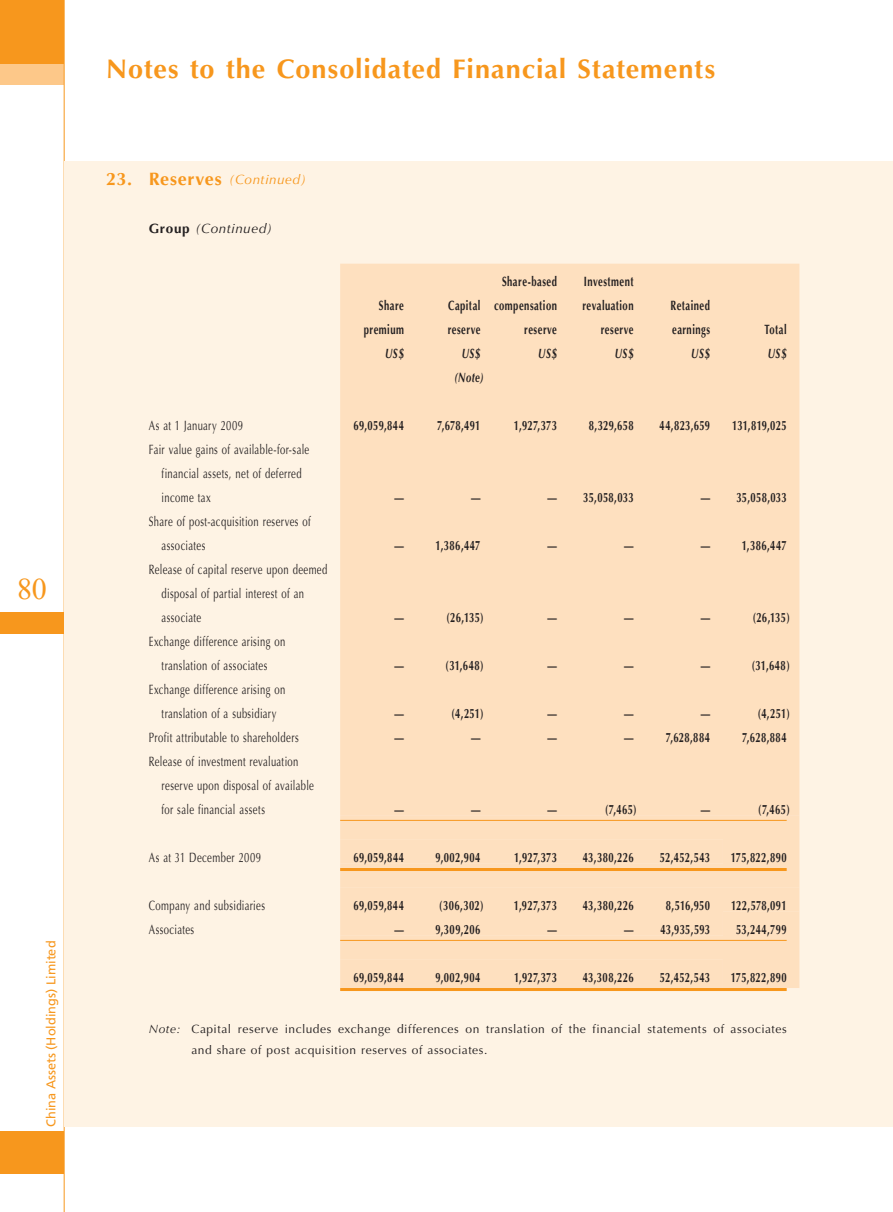
<style>
.page{position:relative;width:893px;height:1212px;background:#fff}
.page>*{position:absolute;margin:0;border:0;box-sizing:border-box;transform-origin:0 0}
.t1{font:30px "Times New Roman";color:#f7971d}
.t2{font:700 27px "Optima";letter-spacing:.035em;color:#f7971d}
.t3{font:700 18px "Optima";letter-spacing:.04em;color:#f7971d}
.t4{font:700 13.5px/24px "Optima";letter-spacing:.04em;color:#231f20;text-align:right;scale:.7 1}
.t5{font:13.5px/24px "Optima";letter-spacing:.04em;color:#231f20;scale:.7 1}
.t6{font:italic 700 13.5px "Optima";letter-spacing:.045em;color:#231f20;scale:.7 1}
.t7{font:italic 13.5px "Optima";letter-spacing:.04em;color:#231f20}
.t8{font:700 13.5px "Optima";letter-spacing:.02em;color:#231f20;scale:.7 1}
.t9{font:12.75px "Frutiger";color:#f7971d}
.t10{font:12px/21px "Optima";letter-spacing:.045em;color:#231f20}
.s1{font-weight:400;font-style:italic;font-size:13.5px}
.s2{font-weight:700;font-style:normal}
.s3{font-style:italic}
</style>
<div class="page">
<div style="left:0;top:612px;width:64px;height:22px;background:#f7971d"></div>
<div style="left:0;top:1131px;width:64px;height:43px;background:#f7971d"></div>
<div style="left:0;top:53px;width:64px;height:32px;background:#fdc889"></div>
<div style="left:0;top:0;width:64px;height:64px;background:#f7971d"></div>
<hr style="left:64px;top:0;width:1px;height:1212px;background:#f7971d">
<div style="left:65px;top:162px;width:828px;height:965px;background:#fef3e4"></div>
<div style="left:340px;top:264px;width:459px;height:552px;background:#fee0bf"></div>
<div style="left:340px;top:816px;width:459px;height:172px;background:#fee0bf"></div>
<hr style="left:340px;top:820px;width:447px;height:1px;background:#f7971d">
<hr style="left:340px;top:868px;width:447px;height:3px;background:#f7971d">
<hr style="left:340px;top:940px;width:447px;height:1px;background:#f7971d">
<hr style="left:340px;top:988px;width:447px;height:3px;background:#f7971d">
<h1 class="t1" style="left:17px;top:572px;width:31px">80</h1>
<p class="t9" style="left:46px;top:1127px;width:188px;rotate:-90deg">China Assets (Holdings) Limited</p>
<h2 class="t2" style="left:106px;top:58px;width:610px">Notes to the Consolidated Financial Statements</h2>
<h3 class="t3" style="left:106px;top:172px;width:201px">23. Reserves <span class="s1">(Continued)</span></h3>
<p class="t7" style="left:149px;top:223px;width:125px"><span class="s2">Group</span> (Continued)</p>
<p class="t4" style="left:364px;top:294px;width:59px">Share premium</p>
<p class="t4" style="left:448px;top:294px;width:48px;text-align:left">Capital reserve</p>
<p class="t4" style="left:494px;top:270px;width:91px">Share-based compensation reserve</p>
<p class="t4" style="left:582px;top:270px;width:74px">Investment revaluation reserve</p>
<p class="t4" style="left:671px;top:294px;width:58px;text-align:left">Retained earnings</p>
<p class="t4" style="left:764px;top:318px;width:33px">Total</p>
<p class="t6" style="left:385px;top:347px;width:28px">US$</p>
<p class="t6" style="left:462px;top:347px;width:28px">US$</p>
<p class="t6" style="left:538px;top:347px;width:28px">US$</p>
<p class="t6" style="left:615px;top:347px;width:28px">US$</p>
<p class="t6" style="left:691px;top:347px;width:28px">US$</p>
<p class="t6" style="left:768px;top:347px;width:28px">US$</p>
<p class="t6" style="left:454px;top:371px;width:43px">(Note)</p>
<p class="t5" style="left:149px;top:414px;width:136px">As at 1 January 2009</p>
<p class="t4" style="left:354px;top:414px;width:73px">69,059,844</p>
<p class="t4" style="left:437px;top:414px;width:63px">7,678,491</p>
<p class="t4" style="left:514px;top:414px;width:63px">1,927,373</p>
<p class="t4" style="left:589px;top:414px;width:65px">8,329,658</p>
<p class="t4" style="left:660px;top:414px;width:74px">44,823,659</p>
<p class="t4" style="left:732px;top:414px;width:79px">131,819,025</p>
<p class="t5" style="left:162px;top:438px;width:213px;text-indent:-13px">Fair value gains of available-for-sale financial assets, net of deferred income tax</p>
<p class="t4" style="left:394px;top:486px;width:15px">—</p>
<p class="t4" style="left:471px;top:486px;width:15px">—</p>
<p class="t4" style="left:548px;top:486px;width:124px">— 35,058,033</p>
<p class="t4" style="left:701px;top:486px;width:124px">— 35,058,033</p>
<p class="t5" style="left:162px;top:510px;width:215px;text-indent:-13px">Share of post-acquisition reserves of associates</p>
<p class="t4" style="left:394px;top:534px;width:124px">— 1,386,447</p>
<p class="t4" style="left:548px;top:534px;width:15px">—</p>
<p class="t4" style="left:624px;top:534px;width:15px">—</p>
<p class="t4" style="left:701px;top:534px;width:124px">— 1,386,447</p>
<p class="t5" style="left:162px;top:558px;width:238px;text-indent:-13px">Release of capital reserve upon deemed disposal of partial interest of an associate</p>
<p class="t5" style="left:149px;top:630px;width:196px;text-align:center">Exchange difference arising on translation of associates</p>
<p class="t5" style="left:149px;top:678px;width:196px;text-align:center">Exchange difference arising on translation of a subsidiary</p>
<p class="t4" style="left:394px;top:606px;width:15px">—</p>
<p class="t4" style="left:447px;top:606px;width:54px">(26,135)</p>
<p class="t4" style="left:548px;top:606px;width:15px">—</p>
<p class="t4" style="left:624px;top:606px;width:15px">—</p>
<p class="t4" style="left:701px;top:606px;width:15px">—</p>
<p class="t4" style="left:753px;top:606px;width:54px">(26,135)</p>
<p class="t4" style="left:394px;top:654px;width:15px">—</p>
<p class="t4" style="left:446px;top:654px;width:56px">(31,648)</p>
<p class="t4" style="left:548px;top:654px;width:15px">—</p>
<p class="t4" style="left:624px;top:654px;width:15px">—</p>
<p class="t4" style="left:701px;top:654px;width:15px">—</p>
<p class="t4" style="left:752px;top:654px;width:56px">(31,648)</p>
<p class="t4" style="left:394px;top:702px;width:15px">—</p>
<p class="t4" style="left:452px;top:702px;width:47px">(4,251)</p>
<p class="t4" style="left:548px;top:702px;width:15px">—</p>
<p class="t4" style="left:624px;top:702px;width:15px">—</p>
<p class="t4" style="left:701px;top:702px;width:15px">—</p>
<p class="t4" style="left:758px;top:702px;width:47px">(4,251)</p>
<p class="t5" style="left:149px;top:726px;width:216px">Profit attributable to shareholders</p>
<p class="t4" style="left:394px;top:726px;width:15px">—</p>
<p class="t4" style="left:471px;top:726px;width:15px">—</p>
<p class="t4" style="left:548px;top:726px;width:15px">—</p>
<p class="t4" style="left:624px;top:726px;width:124px">— 7,628,884</p>
<p class="t4" style="left:742px;top:726px;width:65px">7,628,884</p>
<p class="t5" style="left:162px;top:750px;width:219px;text-indent:-13px">Release of investment revaluation reserve upon disposal of available for sale financial assets</p>
<p class="t4" style="left:394px;top:798px;width:15px">—</p>
<p class="t4" style="left:471px;top:798px;width:15px">—</p>
<p class="t4" style="left:548px;top:798px;width:15px">—</p>
<p class="t4" style="left:605px;top:798px;width:47px">(7,465)</p>
<p class="t4" style="left:701px;top:798px;width:15px">—</p>
<p class="t4" style="left:758px;top:798px;width:47px">(7,465)</p>
<p class="t5" style="left:149px;top:846px;width:162px">As at 31 December 2009</p>
<p class="t4" style="left:354px;top:846px;width:74px">69,059,844</p>
<p class="t4" style="left:435px;top:846px;width:66px">9,002,904</p>
<p class="t4" style="left:514px;top:846px;width:63px">1,927,373</p>
<p class="t4" style="left:583px;top:846px;width:74px">43,380,226</p>
<p class="t4" style="left:660px;top:846px;width:74px">52,452,543</p>
<p class="t4" style="left:731px;top:846px;width:81px">175,822,890</p>
<p class="t5" style="left:149px;top:894px;width:168px">Company and subsidiaries</p>
<p class="t4" style="left:354px;top:894px;width:73px">69,059,844</p>
<p class="t4" style="left:439px;top:894px;width:65px">(306,302)</p>
<p class="t4" style="left:514px;top:894px;width:63px">1,927,373</p>
<p class="t4" style="left:583px;top:894px;width:74px">43,380,226</p>
<p class="t4" style="left:666px;top:894px;width:65px">8,516,950</p>
<p class="t8" style="left:731px;top:899px;width:81px">122,578,091</p>
<p class="t5" style="left:149px;top:918px;width:66px">Associates</p>
<p class="t4" style="left:394px;top:918px;width:124px">— 9,309,206</p>
<p class="t4" style="left:548px;top:918px;width:15px">—</p>
<p class="t4" style="left:624px;top:918px;width:124px">— 43,935,593</p>
<p class="t4" style="left:736px;top:918px;width:74px">53,244,799</p>
<p class="t4" style="left:354px;top:966px;width:74px">69,059,844</p>
<p class="t4" style="left:435px;top:966px;width:66px">9,002,904</p>
<p class="t4" style="left:514px;top:966px;width:63px">1,927,373</p>
<p class="t4" style="left:583px;top:966px;width:74px">43,308,226</p>
<p class="t4" style="left:660px;top:966px;width:74px">52,452,543</p>
<p class="t4" style="left:731px;top:966px;width:81px">175,822,890</p>
<p class="t10" style="left:191px;top:1019px;width:597px;text-indent:-43px"><span class="s3">Note:</span> Capital reserve includes exchange differences on translation of the financial statements of associates and share of post acquisition reserves of associates.</p>
</div>
